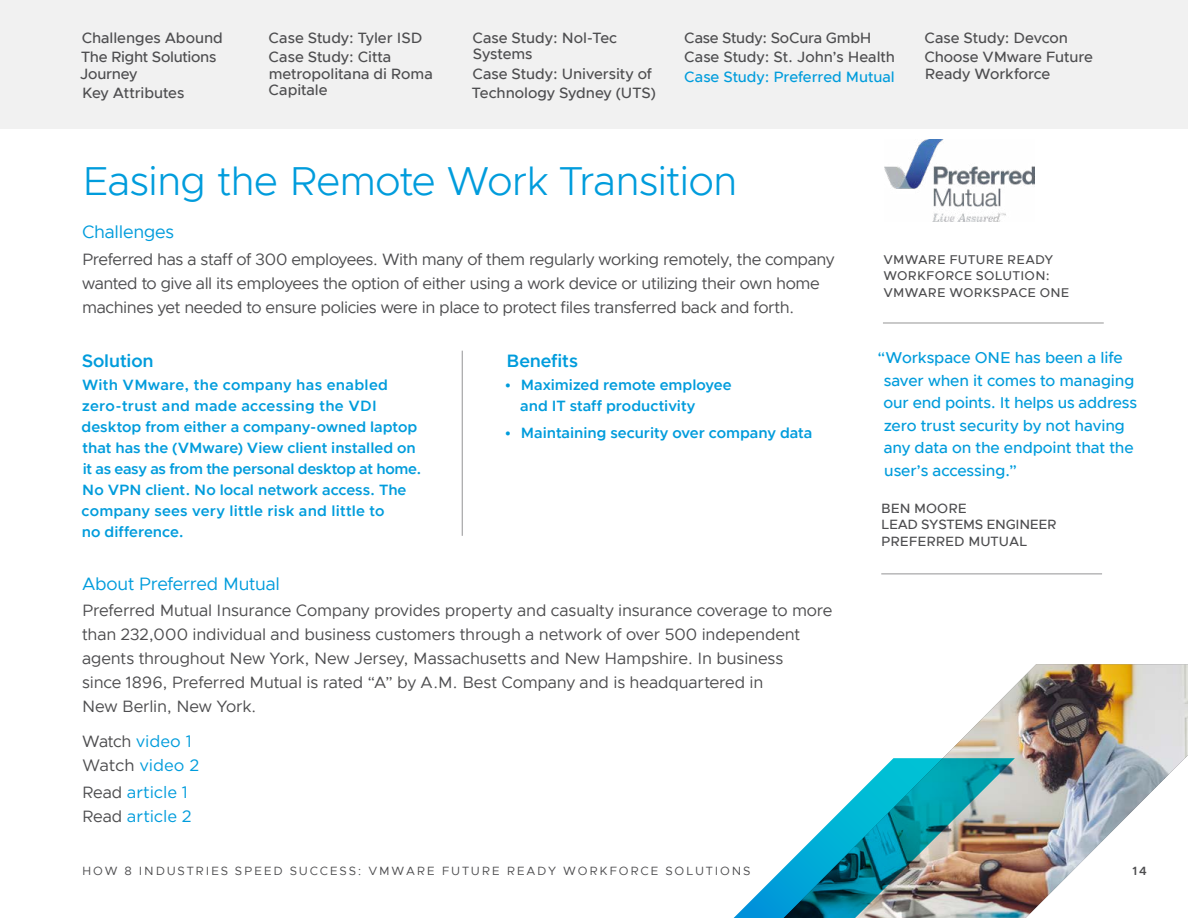
<style>
.page{position:relative;width:1188px;height:918px;background:#fff}
.page>*{position:absolute;margin:0;border:0;box-sizing:border-box;transform-origin:0 0}
.t1{font:300 40.5px "Metropolis";letter-spacing:-.02em;color:#009cdc}
.t2{font:18px "Metropolis";letter-spacing:-.015em;color:#009cdc}
.t3{font:600 18px "Metropolis";letter-spacing:-.005em;color:#009cdc}
.t4{font:16.5px/24px "Metropolis";letter-spacing:-.015em;color:#4d4d4f}
.t5{font:16.5px/24px "Gotham";letter-spacing:-.005em;color:#009cdc}
.t6{font:500 15.75px/22.5px "Metropolis";letter-spacing:-.01em;color:#009cdc}
.t7{font:600 15px/21px "Metropolis";color:#009cdc}
.t8{font:500 15px/19.5px "Metropolis";letter-spacing:-.005em;color:#4d4d4f}
.t9{font:500 15px "Metropolis";letter-spacing:-.005em;color:#009cdc}
.t10{font:500 13.5px/16.5px "Metropolis";color:#4d4d4f}
.t11{font:500 12.75px/16.5px "Metropolis";letter-spacing:.02em;color:#4d4d4f}
.t12{font:12px "Metropolis";letter-spacing:.15em;color:#4d4d4f}
.t13{font:600 12px "Metropolis";color:#4d4d4f}
.s1{font-family:"Metropolis";color:#4d4d4f}
.s2{color:#4d4d4f}
</style>
<div class="page">
<hr style="left:883px;top:323px;width:221px;height:1px;background:#949495">
<hr style="left:881px;top:574px;width:221px;height:1px;background:#949495">
<img style="left:884px;top:140px;width:150px;height:82px">
<hr style="left:462px;top:351px;width:1px;height:185px;background:#949495">
<img style="left:943px;top:664px;width:245px;height:254px">
<img style="left:733px;top:758px;width:282px;height:160px">
<div style="left:0;top:0;width:1188px;height:129px;background:#f1f1f1"></div>
<p class="t8" style="left:81px;top:28px;width:143px">Challenges Abound<br>The Right Solutions</p>
<p class="t8" style="left:80px;top:64px;width:106px">Journey<br>Key Attributes</p>
<p class="t8" style="left:269px;top:28px;width:155px">Case Study: Tyler ISD<br>Case Study: Citta</p>
<p class="t8" style="left:269px;top:65px;width:166px;line-height:16.5px">metropolitana di Roma<br>Capitale</p>
<p class="t8" style="left:473px;top:29px;width:146px;line-height:16.5px">Case Study: Nol-Tec<br>Systems</p>
<p class="t8" style="left:472px;top:64px;width:186px">Case Study: University of<br>Technology Sydney (UTS)</p>
<p class="t8" style="left:684px;top:28px;width:212px">Case Study: SoCura GmbH<br>Case Study: St. John’s Health</p>
<p class="t9" style="left:684px;top:67px;width:212px">Case Study: Preferred Mutual</p>
<p class="t8" style="left:924px;top:28px;width:170px">Case Study: Devcon<br>Choose VMware Future</p>
<p class="t8" style="left:925px;top:64px;width:127px">Ready Workforce</p>
<h1 class="t1" style="left:82px;top:156px;width:657px">Easing the Remote Work Transition</h1>
<p class="t2" style="left:82px;top:221px;width:93px">Challenges</p>
<p class="t4" style="left:82px;top:247px;width:754px">Preferred has a staff of 300 employees. With many of them regularly working remotely, the company wanted to give all its employees the option of either using a work device or utilizing their own home machines yet needed to ensure policies were in place to protect files transferred back and forth.</p>
<p class="t3" style="left:82px;top:349px;width:73px">Solution</p>
<p class="t7" style="left:82px;top:374px;width:342px">With VMware, the company has enabled zero-trust and made accessing the VDI desktop from either a company-owned laptop that has the (VMware) View client installed on it as easy as from the personal desktop at home.<br>No VPN client. No local network access. The company sees very little risk and little to<br>no difference.</p>
<p class="t3" style="left:506px;top:349px;width:73px">Benefits</p>
<p class="t7" style="left:520px;top:374px;width:213px;text-indent:-15px">• Maximized remote employee and IT staff productivity</p>
<p class="t7" style="left:505px;top:423px;width:309px">• Maintaining security over company data</p>
<p class="t2" style="left:82px;top:572px;width:199px">About Preferred Mutual</p>
<p class="t4" style="left:82px;top:598px;width:752px">Preferred Mutual Insurance Company provides property and casualty insurance coverage to more than 232,000 individual and business customers through a network of over 500 independent agents throughout New York, New Jersey, Massachusetts and New Hampshire. In business<br>since 1896, Preferred Mutual is rated “A” by A.M. Best Company and is headquartered in<br>New Berlin, New York.</p>
<p class="t5" style="left:82px;top:728px;width:119px"><span class="s1">Watch</span> video 1<br><span class="s2">Watch</span> video 2</p>
<p class="t5" style="left:82px;top:780px;width:111px"><span class="s1">Read</span> article 1<br><span class="s1">Read</span> article 2</p>
<p class="t11" style="left:883px;top:251px;width:187px">VMWARE FUTURE READY<br>WORKFORCE SOLUTION:<br>VMWARE WORKSPACE ONE</p>
<p class="t6" style="left:884px;top:347px;width:255px;text-indent:-6px">“Workspace ONE has been a life saver when it comes to managing our end points. It helps us address zero trust security by not having any data on the endpoint that the user’s accessing.”</p>
<p class="t10" style="left:881px;top:500px;width:177px">BEN MOORE<br>LEAD SYSTEMS ENGINEER<br>PREFERRED MUTUAL</p>
<p class="t12" style="left:82px;top:864px;width:670px">HOW 8 INDUSTRIES SPEED SUCCESS: VMWARE FUTURE READY WORKFORCE SOLUTIONS</p>
<p class="t13" style="left:1133px;top:864px;width:16px">14</p>
</div>
